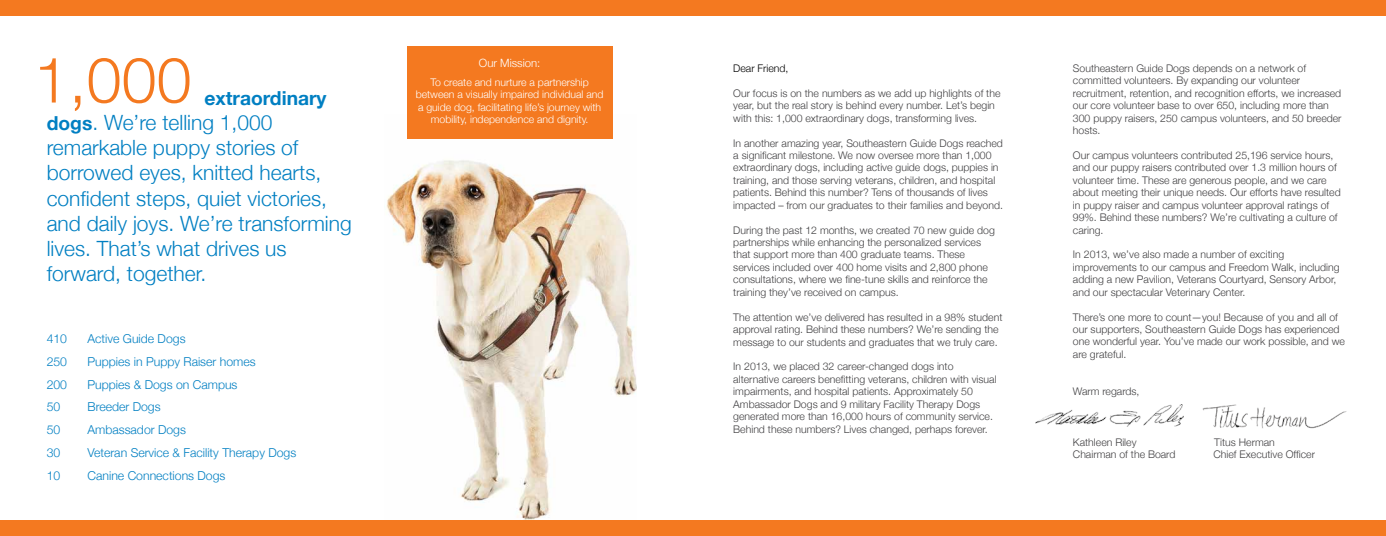
<style>
.page{position:relative;width:1386px;height:536px;background:#fff}
.page>*{position:absolute;margin:0;border:0;box-sizing:border-box;transform-origin:0 0}
.t1{font:300 63px "Helvetica Neue";color:#f47920}
.t2{font:300 21px/25.2px "Helvetica Neue";color:#007fc2}
.t3{font:700 19.25px "Helvetica Neue";color:#007fc2}
.t4{font:300 12.25px "Helvetica Neue";color:#007fc2}
.t5{font:300 11.38px "Helvetica Neue";color:#fff}
.t6{font:300 10.5px/12.4px "Helvetica Neue";color:#414042}
.t7{font:300 10.5px/12.2px "Helvetica Neue";color:#fff;text-align:center}
.t8{font:300 10.5px "Helvetica Neue";color:#000}
.s1{font-weight:700;font-size:19.25px}
</style>
<div class="page">
<img style="left:386px;top:114px;width:250px;height:406px">
<div style="left:407px;top:47px;width:205px;height:92px;background:#f47920"></div>
<div style="left:0;top:520px;width:1386px;height:16px;background:#f47920"></div>
<div style="left:0;top:0;width:1386px;height:16px;background:#f47920"></div>
<img style="left:1035px;top:404px;width:149px;height:22px">
<img style="left:1202px;top:404px;width:145px;height:25px">
<h1 class="t1" style="left:34px;top:29px;width:159px">1,000</h1>
<h3 class="t3" style="left:204px;top:83px;width:124px">extraordinary</h3>
<h2 class="t2" style="left:47px;top:109px;width:306px"><span class="s1">dogs</span>. We’re telling 1,000 remarkable puppy stories of borrowed eyes, knitted hearts, confident steps, quiet victories, and daily joys. We’re transforming lives. That’s what drives us forward, together.</h2>
<p class="t4" style="left:47px;top:329px;width:22px">410</p>
<p class="t4" style="left:88px;top:329px;width:100px">Active Guide Dogs</p>
<p class="t4" style="left:47px;top:351px;width:22px">250</p>
<p class="t4" style="left:88px;top:351px;width:170px">Puppies in Puppy Raiser homes</p>
<p class="t4" style="left:47px;top:374px;width:22px">200</p>
<p class="t4" style="left:88px;top:374px;width:151px">Puppies &amp; Dogs on Campus</p>
<p class="t4" style="left:47px;top:397px;width:15px">50</p>
<p class="t4" style="left:88px;top:397px;width:75px">Breeder Dogs</p>
<p class="t4" style="left:47px;top:420px;width:15px">50</p>
<p class="t4" style="left:88px;top:420px;width:100px">Ambassador Dogs</p>
<p class="t4" style="left:47px;top:442px;width:15px">30</p>
<p class="t4" style="left:88px;top:442px;width:210px">Veteran Service &amp; Facility Therapy Dogs</p>
<p class="t4" style="left:47px;top:465px;width:15px">10</p>
<p class="t4" style="left:88px;top:465px;width:139px">Canine Connections Dogs</p>
<p class="t5" style="left:479px;top:54px;width:63px">Our Mission:</p>
<p class="t7" style="left:416px;top:76px;width:189px">To create and nurture a partnership between a visually impaired individual and a guide dog, facilitating life’s journey with mobility, independence and dignity.</p>
<p class="t8" style="left:733px;top:60px;width:57px">Dear Friend,</p>
<p class="t6" style="left:733px;top:86px;width:269px">Our focus is on the numbers as we add up highlights of the year, but the real story is behind every number. Let’s begin with this: 1,000 extraordinary dogs, transforming lives.</p>
<p class="t6" style="left:733px;top:136px;width:271px">In another amazing year, Southeastern Guide Dogs reached a significant milestone. We now oversee more than 1,000 extraordinary dogs, including active guide dogs, puppies in training, and those serving veterans, children, and hospital patients. Behind this number? Tens of thousands of lives impacted – from our graduates to their families and beyond.</p>
<p class="t6" style="left:733px;top:223px;width:263px">During the past 12 months, we created 70 new guide dog partnerships while enhancing the personalized services that support more than 400 graduate teams. These services included over 400 home visits and 2,800 phone consultations, where we fine-tune skills and reinforce the training they’ve received on campus.</p>
<p class="t6" style="left:733px;top:310px;width:271px">The attention we’ve delivered has resulted in a 98% student approval rating. Behind these numbers? We’re sending the message to our students and graduates that we truly care.</p>
<p class="t6" style="left:733px;top:360px;width:265px">In 2013, we placed 32 career-changed dogs into alternative careers benefitting veterans, children with visual impairments, and hospital patients. Approximately 50<br>Ambassador Dogs and 9 military Facility Therapy Dogs generated more than 16,000 hours of community service.<br>Behind these numbers? Lives changed, perhaps forever.</p>
<p class="t6" style="left:1073px;top:61px;width:270px">Southeastern Guide Dogs depends on a network of committed volunteers. By expanding our volunteer recruitment, retention, and recognition efforts, we increased our core volunteer base to over 650, including more than 300 puppy raisers, 250 campus volunteers, and 50 breeder hosts.</p>
<p class="t6" style="left:1073px;top:148px;width:269px">Our campus volunteers contributed 25,196 service hours, and our puppy raisers contributed over 1.3 million hours of volunteer time. These are generous people, and we care about meeting their unique needs. Our efforts have resulted in puppy raiser and campus volunteer approval ratings of 99%. Behind these numbers? We’re cultivating a culture of caring.</p>
<p class="t6" style="left:1073px;top:248px;width:268px">In 2013, we’ve also made a number of exciting improvements to our campus and Freedom Walk, including adding a new Pavilion, Veterans Courtyard, Sensory Arbor, and our spectacular Veterinary Center.</p>
<p class="t6" style="left:1073px;top:310px;width:273px">There’s one more to count—you! Because of you and all of our supporters, Southeastern Guide Dogs has experienced one wonderful year. You’ve made our work possible, and we are grateful.</p>
<p class="t6" style="left:1073px;top:384px;width:68px">Warm regards,</p>
<p class="t6" style="left:1073px;top:435px;width:65px">Kathleen Riley</p>
<p class="t6" style="left:1214px;top:435px;width:62px">Titus Herman</p>
<p class="t6" style="left:1073px;top:447px;width:104px">Chairman of the Board</p>
<p class="t6" style="left:1214px;top:447px;width:103px">Chief Executive Officer</p>
</div>
